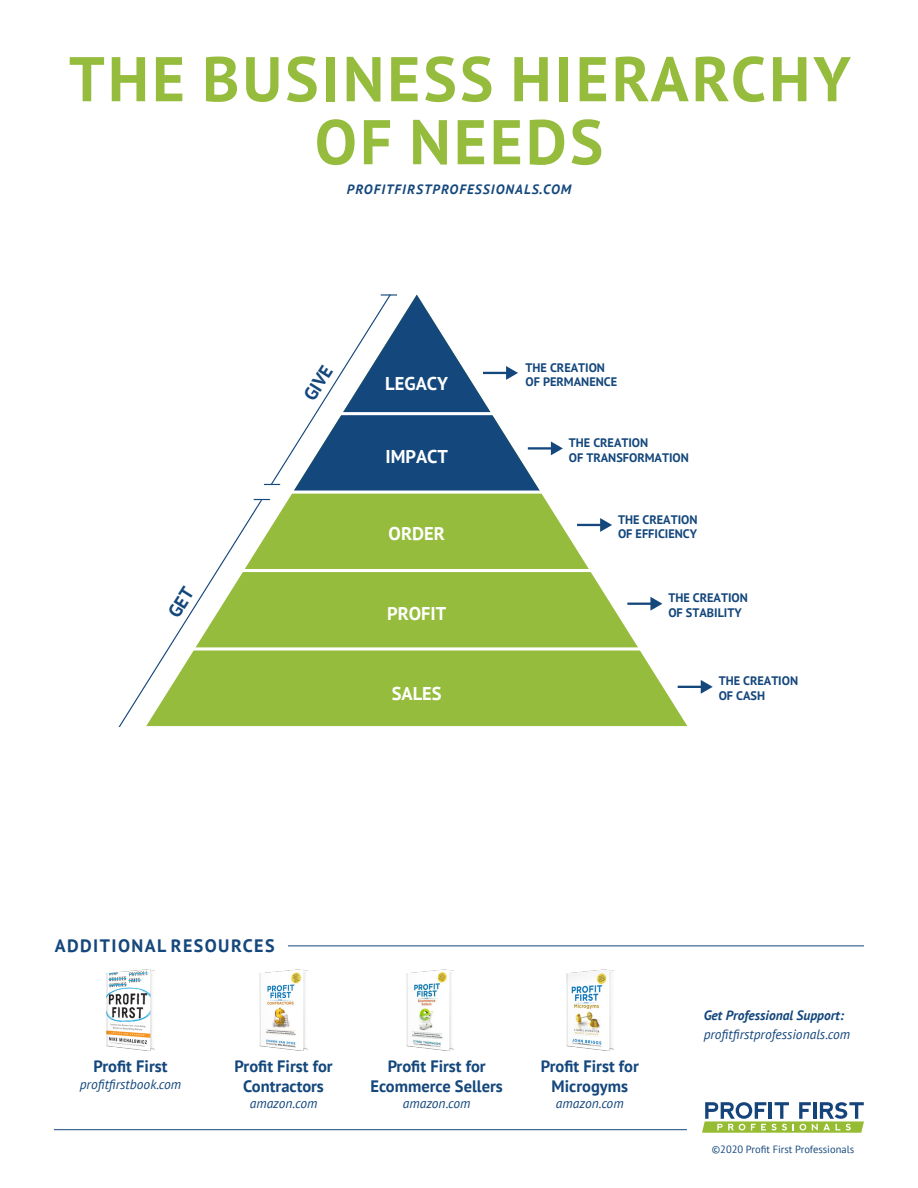
<style>
.page{position:relative;width:918px;height:1188px;background:#fff}
.page>*{position:absolute;margin:0;border:0;box-sizing:border-box;transform-origin:0 0}
.head{font:700 63px/63px "PT Sans";letter-spacing:.05em;color:#95bc3c;text-align:center}
.t1{font:700 18.45px "PT Sans";color:#fff}
.t2{font:700 18.45px "PT Sans";color:#14477c}
.t3{font:700 18px "PT Sans";letter-spacing:.08em;color:#14477c}
.t4{font:700 16.5px/19.8px "PT Sans";color:#14477c;text-align:center}
.t5{font:italic 13.5px "PT Sans";color:#14477c}
.subhead_2{font:italic 700 13.5px "PT Sans";letter-spacing:.065em;color:#14477c}
.subhead_2-2{font:italic 700 13.5px "PT Sans";color:#14477c}
.t6{font:700 12.3px/14.9px "PT Sans";color:#14477c}
.t7{font:10.5px "PT Sans";color:#14477c}
</style>
<div class="page">
<img style="left:406px;top:970px;width:47px;height:81px">
<img style="left:566px;top:970px;width:47px;height:81px">
<img style="left:260px;top:970px;width:47px;height:81px">
<img style="left:107px;top:970px;width:47px;height:81px">
<hr style="left:54px;top:1129px;width:633px;height:1px;background:#14477c">
<hr style="left:288px;top:945px;width:576px;height:1px;background:#14477c">
<svg style="left:702px;top:1102px;width:162px;height:31px"></svg>
<svg style="left:254px;top:441px;width:433px;height:285px;fill:#95bc3c"></svg>
<svg style="left:293px;top:295px;width:248px;height:196px;fill:#14477c"></svg>
<svg style="left:270px;top:647px;width:378px;height:4px"></svg>
<hr style="left:337px;top:412px;width:165px;height:3px;background:#fff">
<hr style="left:286px;top:491px;width:262px;height:3px;background:#fff">
<hr style="left:192px;top:569px;width:410px;height:3px;background:#fff">
<hr style="left:577px;top:524px;width:25px;height:2px;background:#14477c">
<svg style="left:600px;top:518px;width:12px;height:14px"></svg>
<hr style="left:627px;top:603px;width:25px;height:2px;background:#14477c">
<svg style="left:650px;top:597px;width:12px;height:14px"></svg>
<hr style="left:678px;top:686px;width:25px;height:2px;background:#14477c">
<svg style="left:701px;top:680px;width:12px;height:14px"></svg>
<hr style="left:528px;top:447px;width:25px;height:3px;background:#14477c">
<svg style="left:551px;top:441px;width:12px;height:14px"></svg>
<hr style="left:483px;top:372px;width:25px;height:2px;background:#14477c">
<svg style="left:506px;top:366px;width:12px;height:14px"></svg>
<svg style="left:264px;top:294px;width:133px;height:192px"></svg>
<svg style="left:119px;top:499px;width:151px;height:227px"></svg>
<p class="head" style="left:69px;top:46px;width:783px">THE BUSINESS HIERARCHY<br>OF NEEDS</p>
<p class="subhead_2" style="left:347px;top:180px;width:226px">PROFITFIRSTPROFESSIONALS.COM</p>
<p class="t2" style="left:298px;top:392px;width:39px;rotate:-58deg">GIVE</p>
<p class="t1" style="left:385px;top:372px;width:64px">LEGACY</p>
<p class="t1" style="left:385px;top:444px;width:64px">IMPACT</p>
<p class="t6" style="left:526px;top:360px;width:93px">THE CREATION<br>OF PERMANENCE</p>
<p class="t6" style="left:569px;top:435px;width:121px">THE CREATION<br>OF TRANSFORMATION</p>
<p class="t1" style="left:389px;top:521px;width:58px">ORDER</p>
<p class="t6" style="left:618px;top:512px;width:81px">THE CREATION<br>OF EFFICIENCY</p>
<p class="t1" style="left:387px;top:601px;width:61px">PROFIT</p>
<p class="t1" style="left:392px;top:681px;width:51px">SALES</p>
<p class="t6" style="left:668px;top:590px;width:81px">THE CREATION<br>OF STABILITY</p>
<p class="t6" style="left:719px;top:673px;width:81px">THE CREATION<br>OF CASH</p>
<h3 class="t3" style="left:55px;top:934px;width:221px">ADDITIONAL RESOURCES</h3>
<h3 class="t4" style="left:94px;top:1056px;width:76px">Profit First</h3>
<p class="t5" style="left:80px;top:1075px;width:103px">profitfirstbook.com</p>
<h3 class="t4" style="left:235px;top:1056px;width:100px">Profit First for<br>Contractors</h3>
<p class="t5" style="left:250px;top:1095px;width:69px">amazon.com</p>
<h3 class="t4" style="left:370px;top:1056px;width:134px">Profit First for<br>Ecommerce Sellers</h3>
<p class="t5" style="left:403px;top:1095px;width:69px">amazon.com</p>
<h3 class="t4" style="left:541px;top:1056px;width:100px">Profit First for<br>Microgyms</h3>
<p class="t5" style="left:556px;top:1095px;width:69px">amazon.com</p>
<p class="subhead_2-2" style="left:704px;top:1006px;width:142px">Get Professional Support:</p>
<p class="t5" style="left:704px;top:1026px;width:148px">profitfirstprofessionals.com</p>
<p class="t7" style="left:712px;top:1143px;width:144px">©2020 Profit First Professionals</p>
</div>
